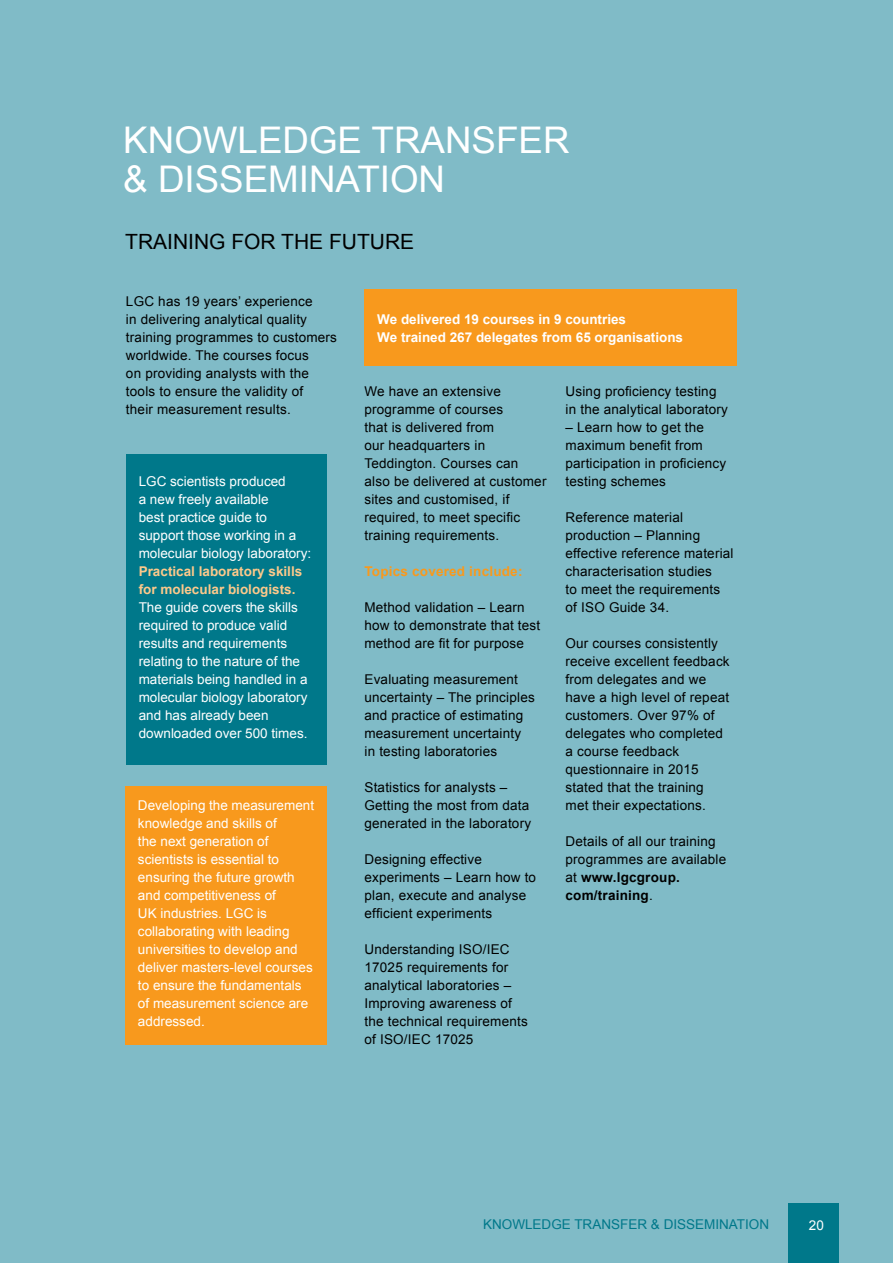
<style>
.page{position:relative;width:893px;height:1263px;background:#80bbc7}
.page>*{position:absolute;margin:0;border:0;box-sizing:border-box;transform-origin:0 0}
.t1{font:36.75px/39.2px "Arial";color:#fff}
.t2{font:21px "Arial";color:#000}
.t3{font:13.5px/18px "Arial";letter-spacing:.015em;color:#000}
.t4{font:13.5px/18px "Arial";color:#fff}
.t5{font:700 13.5px/18px "Arial";color:#fff}
.t6{font:700 13.5px/18px "Arial";color:#fdc98a}
.t7{font:13.5px "Arial";color:#00788a}
.t8{font:700 13.5px "Arial";letter-spacing:.015em;color:#f8991d}
.s1{font-weight:700}
</style>
<div class="page">
<div style="left:364px;top:289px;width:373px;height:77px;background:#f8991d"></div>
<div style="left:126px;top:454px;width:201px;height:311px;background:#00788a"></div>
<div style="left:788px;top:1203px;width:51px;height:60px;background:#00788a"></div>
<div style="left:125px;top:786px;width:202px;height:258px;background:#f8991d"></div>
<h1 class="t1" style="left:123px;top:121px;width:448px">KNOWLEDGE TRANSFER &amp; DISSEMINATION</h1>
<h2 class="t2" style="left:125px;top:228px;width:290px">TRAINING FOR THE FUTURE</h2>
<p class="t3" style="left:126px;top:292px;width:213px">LGC has 19 years’ experience<br>in delivering analytical quality training programmes to customers worldwide. The courses focus<br>on providing analysts with the tools to ensure the validity of<br>their measurement results.</p>
<p class="t4" style="left:139px;top:472px;width:174px">LGC scientists produced<br>a new freely available<br>best practice guide to support those working in a molecular biology laboratory:</p>
<p class="t6" style="left:139px;top:563px;width:165px">Practical laboratory skills for molecular biologists.</p>
<p class="t4" style="left:139px;top:598px;width:170px">The guide covers the skills required to produce valid results and requirements relating to the nature of the materials being handled in a molecular biology laboratory and has already been downloaded over 500 times.</p>
<p class="t4" style="left:138px;top:796px;width:178px">Developing the measurement knowledge and skills of<br>the next generation of scientists is essential to ensuring the future growth and competitiveness of<br>UK industries. LGC is collaborating with leading universities to develop and deliver masters-level courses to ensure the fundamentals of measurement science are addressed.</p>
<p class="t5" style="left:377px;top:311px;width:307px">We delivered 19 courses in 9 countries<br>We trained 267 delegates from 65 organisations</p>
<p class="t3" style="left:364px;top:382px;width:183px">We have an extensive programme of courses<br>that is delivered from<br>our headquarters in<br>Teddington. Courses can also be delivered at customer sites and customised, if required, to meet specific training requirements.</p>
<p class="t8" style="left:364px;top:562px;width:159px">Topics covered include:</p>
<p class="t3" style="left:364px;top:598px;width:177px">Method validation – Learn how to demonstrate that test method are fit for purpose</p>
<p class="t3" style="left:364px;top:670px;width:172px">Evaluating measurement uncertainty – The principles and practice of estimating measurement uncertainty in testing laboratories</p>
<p class="t3" style="left:364px;top:778px;width:168px">Statistics for analysts –<br>Getting the most from data generated in the laboratory</p>
<p class="t3" style="left:364px;top:850px;width:173px">Designing effective experiments – Learn how to plan, execute and analyse efficient experiments</p>
<p class="t3" style="left:364px;top:940px;width:165px">Understanding ISO/IEC<br>17025 requirements for analytical laboratories –<br>Improving awareness of the technical requirements of ISO/IEC 17025</p>
<p class="t3" style="left:566px;top:382px;width:164px">Using proficiency testing in the analytical laboratory</p>
<p class="t3" style="left:566px;top:418px;width:162px">– Learn how to get the maximum benefit from participation in proficiency testing schemes</p>
<p class="t3" style="left:566px;top:508px;width:170px">Reference material production – Planning effective reference material characterisation studies<br>to meet the requirements of ISO Guide 34.</p>
<p class="t3" style="left:566px;top:634px;width:166px">Our courses consistently receive excellent feedback from delegates and we have a high level of repeat customers. Over 97% of delegates who completed a course feedback questionnaire in 2015 stated that the training met their expectations.</p>
<p class="t3" style="left:566px;top:832px;width:162px">Details of all our training programmes are available at <span class="s1">www.lgcgroup. com/training</span>.</p>
<p class="t7" style="left:483px;top:1216px;width:288px">KNOWLEDGE TRANSFER &amp; DISSEMINATION</p>
<p class="t4" style="left:809px;top:1216px;width:17px">20</p>
</div>
